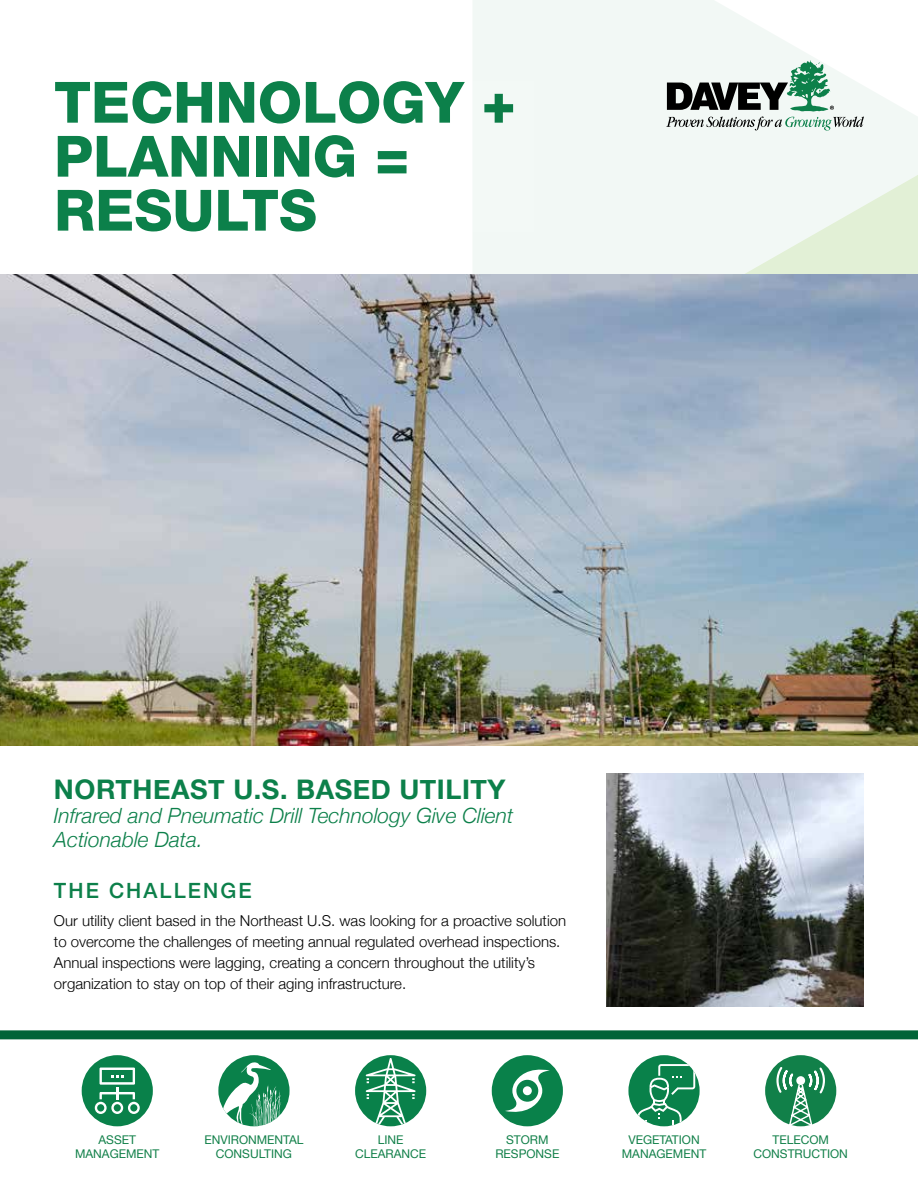
<style>
.page{position:relative;width:918px;height:1188px;background:#fff}
.page>*{position:absolute;margin:0;border:0;box-sizing:border-box;transform-origin:0 0}
.t1{font:800 57px/54px "Helvetica Neue LT";color:#0c804a}
.t2{font:700 27px "Helvetica Neue";letter-spacing:.02em;color:#0c804a}
.t3{font:italic 300 21px/24px "Helvetica Neue";color:#0c804a}
.t4{font:500 21px "Helvetica Neue";letter-spacing:.1em;color:#0c804a}
.t5{font:300 15px/21px "Helvetica Neue";color:#000}
.t6{font:12px/13.5px "Helvetica Neue";color:#118049;text-align:center}
</style>
<div class="page">
<svg style="left:472px;top:0;width:446px;height:275px;fill:#f2f8f5"></svg>
<svg style="left:666px;top:60px;width:198px;height:71px"></svg>
<img style="left:0;top:275px;width:918px;height:470px">
<div style="left:0;top:1030px;width:918px;height:9px;background:#006438"></div>
<div style="left:82px;top:1055px;width:71px;height:71px;background:#09814a;border-radius:50%"></div>
<svg style="left:95px;top:1068px;width:45px;height:46px"></svg>
<div style="left:218px;top:1055px;width:72px;height:71px;background:#09814a;border-radius:50%"></div>
<svg style="left:223px;top:1062px;width:58px;height:64px"></svg>
<div style="left:355px;top:1055px;width:71px;height:71px;background:#09814a;border-radius:50%"></div>
<svg style="left:366px;top:1058px;width:50px;height:67px"></svg>
<div style="left:492px;top:1055px;width:71px;height:71px;background:#09814a;border-radius:50%"></div>
<svg style="left:505px;top:1069px;width:45px;height:43px"></svg>
<div style="left:516px;top:1080px;width:22px;height:22px;background:#09814a;border-radius:50%"></div>
<div style="left:523px;top:1086px;width:9px;height:9px;background:#fff;border-radius:50%"></div>
<div style="left:628px;top:1055px;width:72px;height:71px;background:#09814a;border-radius:50%"></div>
<svg style="left:637px;top:1064px;width:58px;height:62px"></svg>
<div style="left:765px;top:1055px;width:71px;height:71px;background:#118049;border-radius:50%"></div>
<svg style="left:775px;top:1065px;width:51px;height:62px"></svg>
<img style="left:606px;top:773px;width:258px;height:234px">
<h1 class="t1" style="left:54px;top:75px;width:463px">TECHNOLOGY +<br>PLANNING =<br>RESULTS</h1>
<h2 class="t2" style="left:54px;top:769px;width:453px">NORTHEAST U.S. BASED UTILITY</h2>
<h3 class="t3" style="left:54px;top:803px;width:461px">Infrared and Pneumatic Drill Technology Give Client<br>Actionable Data.</h3>
<h3 class="t4" style="left:54px;top:874px;width:199px">THE CHALLENGE</h3>
<p class="t5" style="left:54px;top:909px;width:514px">Our utility client based in the Northeast U.S. was looking for a proactive solution to overcome the challenges of meeting annual regulated overhead inspections.<br>Annual inspections were lagging, creating a concern throughout the utility’s organization to stay on top of their aging infrastructure.</p>
<p class="t6" style="left:75px;top:1134px;width:86px">ASSET<br>MANAGEMENT</p>
<p class="t6" style="left:204px;top:1134px;width:101px">ENVIRONMENTAL<br>CONSULTING</p>
<p class="t6" style="left:355px;top:1134px;width:73px">LINE<br>CLEARANCE</p>
<p class="t6" style="left:495px;top:1134px;width:65px">STORM<br>RESPONSE</p>
<p class="t6" style="left:622px;top:1134px;width:86px">VEGETATION<br>MANAGEMENT</p>
<p class="t6" style="left:754px;top:1134px;width:96px">TELECOM<br>CONSTRUCTION</p>
</div>
